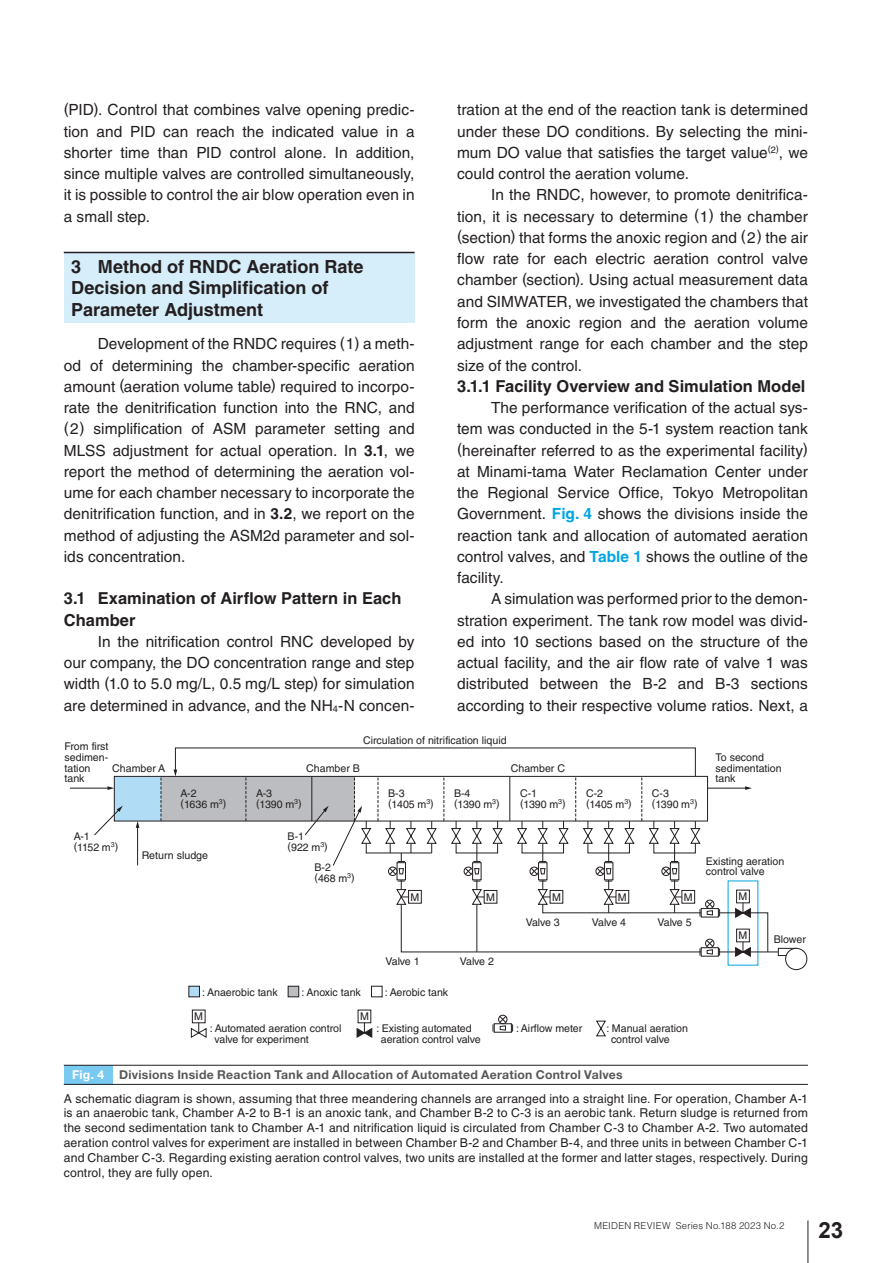
<style>
.page{position:relative;width:893px;height:1263px;background:#fff}
.page>*{position:absolute;margin:0;border:0;box-sizing:border-box;transform-origin:0 0}
.t1{font:700 22.35px "Arial";color:#231f20}
._3_大見出しタイトル{font:700 18px/21.3px "Helvetica LT Std";letter-spacing:-.005em;color:#231f20}
._4_中見出し_スペースあり{font:700 16.5px/21.3px "Helvetica LT Std";color:#231f20}
._5_小見出し{font:700 16.5px "Helvetica LT Std";color:#231f20}
.b_本文{font:15.45px/21.3px "Helvetica LT Std";letter-spacing:.005em;color:#231f20;text-align:justify}
.図表キャプション_サブ{font:12.15px/14.9px "Helvetica LT Std";letter-spacing:.01em;color:#231f20;text-align:justify}
.図表キャプション{font:700 12.15px "Helvetica Neue LT Std";letter-spacing:.02em;color:#57585a}
.図表キャプション_数字{font:700 12.15px "Helvetica Neue LT Std";color:#fff}
.t2{font:10.65px/10.6px "Helvetica LT Std";color:#231f20}
.t3{font:300 9.6px "Helvetica LT Std";letter-spacing:.025em;color:#231f20}
.s1{font-weight:700}
.s2{font-weight:700;color:#00a5e5}
</style>
<div class="page">
<hr style="left:808px;top:1220px;width:1px;height:43px;background:#231f20">
<div style="left:64px;top:252px;width:351px;height:71px;background:#d6edfa"></div>
<hr style="left:64px;top:252px;width:351px;height:1px;background:#231f20">
<hr style="left:70px;top:788px;width:39px;height:1px;background:#231f20">
<svg style="left:596px;top:1021px;width:10px;height:15px"></svg>
<svg style="left:493px;top:1014px;width:20px;height:17px"></svg>
<svg style="left:357px;top:1023px;width:15px;height:15px"></svg>
<div style="left:192px;top:1010px;width:13px;height:13px;border:1px solid #231f20"></div>
<svg style="left:191px;top:1023px;width:16px;height:15px"></svg>
<svg style="left:94px;top:747px;width:685px;height:210px"></svg>
<hr style="left:312px;top:776px;width:1px;height:45px;background:#231f20">
<hr style="left:510px;top:776px;width:1px;height:45px;background:#231f20">
<div style="left:778px;top:948px;width:18px;height:8px;border:1px solid #231f20"></div>
<div style="left:786px;top:948px;width:21px;height:21px;background:#fff;border-radius:50%"></div>
<div style="left:785px;top:948px;width:22px;height:22px;border:1px solid #231f20;border-radius:50%"></div>
<div style="left:189px;top:986px;width:10px;height:11px;background:#b0ddf5"></div>
<div style="left:189px;top:986px;width:11px;height:11px;border:1px solid #231f20"></div>
<div style="left:371px;top:986px;width:11px;height:11px;border:1px solid #231f20"></div>
<div style="left:288px;top:986px;width:11px;height:11px;background:#bcbdc0"></div>
<div style="left:288px;top:986px;width:11px;height:11px;border:1px solid #231f20"></div>
<div style="left:64px;top:1065px;width:49px;height:19px;background:#79caf1"></div>
<hr style="left:64px;top:1084px;width:744px;height:1px;background:#231f20">
<hr style="left:64px;top:1065px;width:744px;height:1px;background:#231f20">
<p class="b_本文" style="left:64px;top:99px;width:352px">(PID). Control that combines valve opening predic&shy;tion and PID can reach the indicated value in a shorter time than PID control alone. In addition, since multiple valves are controlled simultaneously, it is possible to control the air blow operation even in a small step.</p>
<p class="_3_大見出しタイトル" style="left:71px;top:256px;width:294px">3 Method of RNDC Aeration Rate<br>Decision and Simplification of<br>Parameter Adjustment</p>
<p class="b_本文" style="left:64px;top:333px;width:352px;text-indent:34px">Development of the RNDC requires (1) a meth&shy;od of determining the chamber-specific aeration amount (aeration volume table) required to incorpo&shy;rate the denitrification function into the RNC, and (2) simplification of ASM parameter setting and MLSS adjustment for actual operation. In <span class="s1">3.1</span>, we report the method of determining the aeration vol&shy;ume for each chamber necessary to incorporate the denitrification function, and in <span class="s1">3.2</span>, we report on the method of adjusting the ASM2d parameter and sol&shy;ids concentration.</p>
<p class="_4_中見出し_スペースあり" style="left:64px;top:588px;width:339px">3.1 Examination of Airflow Pattern in Each<br>Chamber</p>
<p class="b_本文" style="left:64px;top:631px;width:352px;text-indent:34px">In the nitrification control RNC developed by our company, the DO concentration range and step width (1.0 to 5.0 mg/L, 0.5 mg/L step) for simulation are determined in advance, and the NH<sub>4</sub>-N concen-</p>
<p class="b_本文" style="left:457px;top:99px;width:352px">tration at the end of the reaction tank is determined under these DO conditions. By selecting the mini&shy;mum DO value that satisfies the target value<sup>(2)</sup>, we could control the aeration volume.</p>
<p class="b_本文" style="left:457px;top:184px;width:352px;text-indent:34px">In the RNDC, however, to promote denitrifica&shy;tion, it is necessary to determine (1) the chamber (section) that forms the anoxic region and (2) the air flow rate for each electric aeration control valve chamber (section). Using actual measurement data and SIMWATER, we investigated the chambers that form the anoxic region and the aeration volume adjustment range for each chamber and the step size of the control.</p>
<p class="_5_小見出し" style="left:457px;top:376px;width:350px">3.1.1 Facility Overview and Simulation Model</p>
<p class="b_本文" style="left:457px;top:397px;width:352px;text-indent:34px">The performance verification of the actual sys&shy;tem was conducted in the 5-1 system reaction tank (hereinafter referred to as the experimental facility) at Minami-tama Water Reclamation Center under the Regional Service Office, Tokyo Metropolitan Government. <span class="s2">Fig. 4</span> shows the divisions inside the reaction tank and allocation of automated aeration control valves, and <span class="s2">Table 1</span> shows the outline of the facility.</p>
<p class="b_本文" style="left:457px;top:588px;width:352px;text-indent:34px">A simulation was performed prior to the demon&shy;stration experiment. The tank row model was divid&shy;ed into 10 sections based on the structure of the actual facility, and the air flow rate of valve 1 was distributed between the B-2 and B-3 sections according to their respective volume ratios. Next, a</p>
<p class="t2" style="left:363px;top:734px;width:145px">Circulation of nitrification liquid</p>
<p class="t2" style="left:65px;top:741px;width:45px">From first sedimen&shy;tation tank</p>
<p class="t2" style="left:716px;top:752px;width:68px">To second sedimentation tank</p>
<p class="t2" style="left:511px;top:763px;width:56px">Chamber C</p>
<p class="t2" style="left:112px;top:763px;width:55px">Chamber A</p>
<p class="t2" style="left:306px;top:763px;width:55px">Chamber B</p>
<p class="t2" style="left:74px;top:831px;width:46px">A-1<br>(1152 m<sup>3</sup>)</p>
<p class="t2" style="left:181px;top:788px;width:47px">A-2<br>(1636 m<sup>3</sup>)</p>
<p class="t2" style="left:142px;top:850px;width:68px">Return sludge</p>
<p class="t2" style="left:256px;top:788px;width:47px">A-3<br>(1390 m<sup>3</sup>)</p>
<p class="t2" style="left:288px;top:831px;width:42px">B-1 (922 m<sup>3</sup>)</p>
<p class="t2" style="left:315px;top:862px;width:42px">B-2 (468 m<sup>3</sup>)</p>
<p class="t2" style="left:388px;top:788px;width:47px">B-3 (1405 m<sup>3</sup>)</p>
<p class="t2" style="left:454px;top:788px;width:47px">B-4 (1390 m<sup>3</sup>)</p>
<p class="t2" style="left:520px;top:788px;width:47px">C-1 (1390 m<sup>3</sup>)</p>
<p class="t2" style="left:586px;top:788px;width:47px">C-2 (1405 m<sup>3</sup>)</p>
<p class="t2" style="left:652px;top:788px;width:47px">C-3 (1390 m<sup>3</sup>)</p>
<p class="t2" style="left:706px;top:856px;width:80px">Existing aeration control valve</p>
<p class="t2" style="left:410px;top:891px;width:10px">M</p>
<p class="t2" style="left:486px;top:891px;width:10px">M</p>
<p class="t2" style="left:552px;top:891px;width:10px">M</p>
<p class="t2" style="left:618px;top:891px;width:10px">M</p>
<p class="t2" style="left:684px;top:891px;width:10px">M</p>
<p class="t2" style="left:738px;top:891px;width:10px">M</p>
<p class="t2" style="left:738px;top:930px;width:10px">M</p>
<p class="t2" style="left:526px;top:917px;width:36px">Valve 3</p>
<p class="t2" style="left:592px;top:917px;width:36px">Valve 4</p>
<p class="t2" style="left:657px;top:917px;width:36px">Valve 5</p>
<p class="t2" style="left:385px;top:956px;width:36px">Valve 1</p>
<p class="t2" style="left:460px;top:956px;width:36px">Valve 2</p>
<p class="t2" style="left:774px;top:934px;width:34px">Blower</p>
<p class="t2" style="left:202px;top:987px;width:77px">: Anaerobic tank</p>
<p class="t2" style="left:301px;top:987px;width:61px">: Anoxic tank</p>
<p class="t2" style="left:385px;top:987px;width:65px">: Aerobic tank</p>
<p class="t2" style="left:194px;top:1011px;width:10px">M</p>
<p class="t2" style="left:360px;top:1011px;width:10px">M</p>
<p class="t2" style="left:214px;top:1023px;width:129px;text-indent:-4px">: Automated aeration control valve for experiment</p>
<p class="t2" style="left:381px;top:1023px;width:101px;text-indent:-4px">: Existing automated aeration control valve</p>
<p class="t2" style="left:516px;top:1023px;width:68px">: Airflow meter</p>
<p class="t2" style="left:611px;top:1023px;width:78px;text-indent:-4px">: Manual aeration control valve</p>
<p class="図表キャプション_数字" style="left:72px;top:1067px;width:34px">Fig. 4</p>
<p class="図表キャプション" style="left:119px;top:1067px;width:505px">Divisions Inside Reaction Tank and Allocation of Automated Aeration Control Valves</p>
<p class="図表キャプション_サブ" style="left:64px;top:1091px;width:746px">A schematic diagram is shown, assuming that three meandering channels are arranged into a straight line. For operation, Chamber A-1 is an anaerobic tank, Chamber A-2 to B-1 is an anoxic tank, and Chamber B-2 to C-3 is an aerobic tank. Return sludge is returned from the second sedimentation tank to Chamber A-1 and nitrification liquid is circulated from Chamber C-3 to Chamber A-2. Two automated aeration control valves for experiment are installed in between Chamber B-2 and Chamber B-4, and three units in between Chamber C-1 and Chamber C-3. Regarding existing aeration control valves, two units are installed at the former and latter stages, respectively. During control, they are fully open.</p>
<p class="t3" style="left:594px;top:1219px;width:192px">MEIDEN REVIEW Series No.188 2023 No.2</p>
<h1 class="t1" style="left:819px;top:1214px;width:26px">23</h1>
</div>
